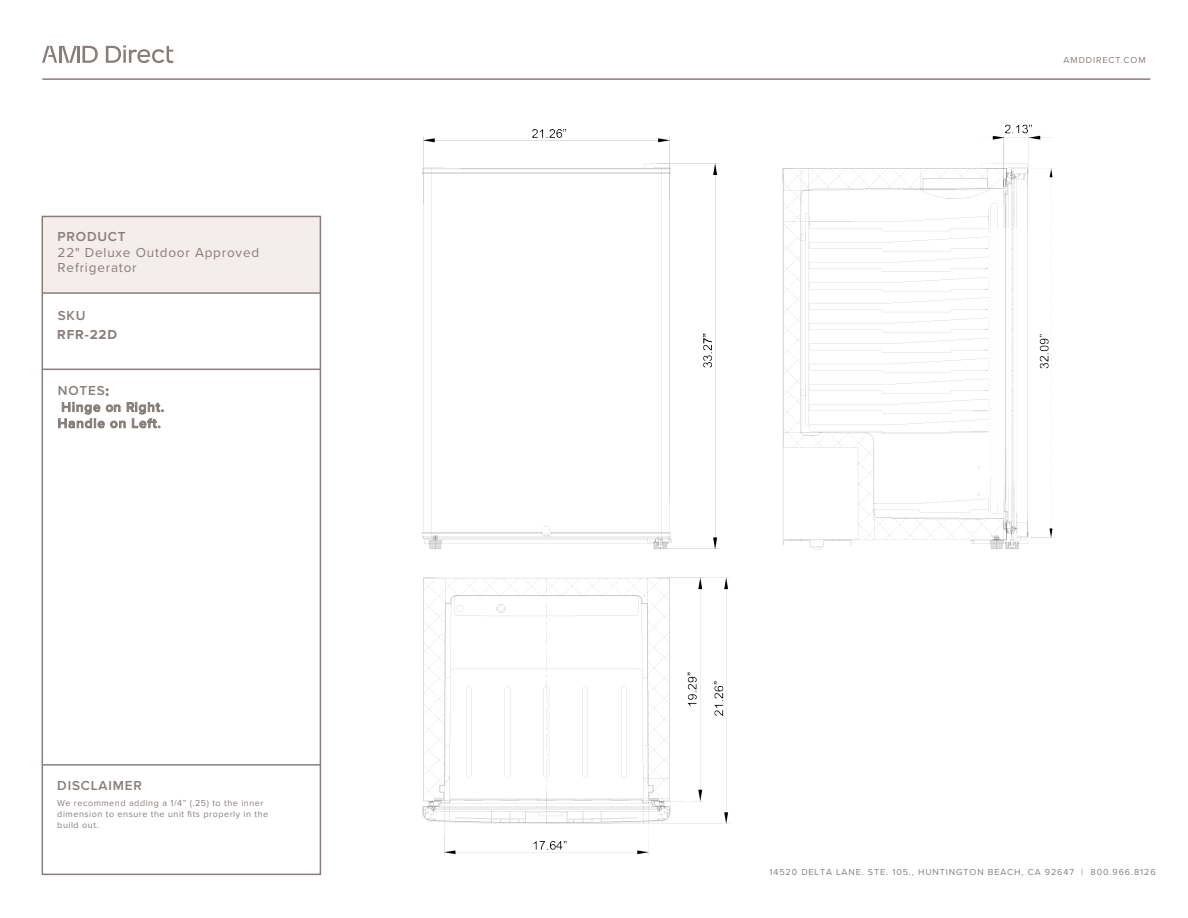
<style>
.page{position:relative;width:1188px;height:918px;background:#fff}
.page>*{position:absolute;margin:0;border:0;box-sizing:border-box;transform-origin:0 0}
.t1{font:600 13.5px/16.2px "Proxima Nova";letter-spacing:.06em;color:#877e7a}
.t2{font:13.5px/15.1px "Proxima Nova";letter-spacing:.06em;color:#877e7a}
.t3{font:700 13.5px "Proxima Nova";letter-spacing:.06em;color:#877e7a}
.t4{font:9px/10.8px "Proxima Nova";letter-spacing:.06em;color:#877e7a}
.t5{font:9px "Proxima Nova";letter-spacing:.1em;color:#877e7a}
</style>
<div class="page">
<div style="left:42px;top:216px;width:278px;height:77px;background:#f4edeb"></div>
<div style="left:42px;top:216px;width:279px;height:659px;border:2px solid #877e7a"></div>
<svg style="left:42px;top:46px;width:56px;height:17px"></svg>
<svg style="left:106px;top:45px;width:67px;height:18px"></svg>
<hr style="left:42px;top:292px;width:278px;height:2px;background:#877e7a">
<hr style="left:42px;top:78px;width:1108px;height:2px;background:#877e7a">
<hr style="left:42px;top:369px;width:278px;height:1px;background:#877e7a">
<hr style="left:42px;top:764px;width:278px;height:2px;background:#877e7a">
<img style="left:423px;top:124px;width:630px;height:732px">
<h1 class="t1" style="left:58px;top:228px;width:70px">PRODUCT</h1>
<h1 class="t2" style="left:58px;top:244px;width:203px">22" Deluxe Outdoor Approved<br>Refrigerator</h1>
<h1 class="t1" style="left:58px;top:307px;width:29px">SKU</h1>
<h1 class="t3" style="left:57px;top:324px;width:61px">RFR-22D</h1>
<h1 class="t1" style="left:58px;top:382px;width:108px">NOTES:<br>Hinge on Right.<br>Handle on Left.</h1>
<h1 class="t1" style="left:57px;top:777px;width:86px">DISCLAIMER</h1>
<p class="t4" style="left:57px;top:797px;width:213px">We recommend adding a 1/4” (.25) to the inner dimension to ensure the unit fits properly in the build out.</p>
<p class="t5" style="left:1064px;top:53px;width:84px">AMDDIRECT.COM</p>
<p class="t5" style="left:769px;top:866px;width:388px">14520 DELTA LANE. STE. 105., HUNTINGTON BEACH, CA 92647 | 800.966.8126</p>
</div>
